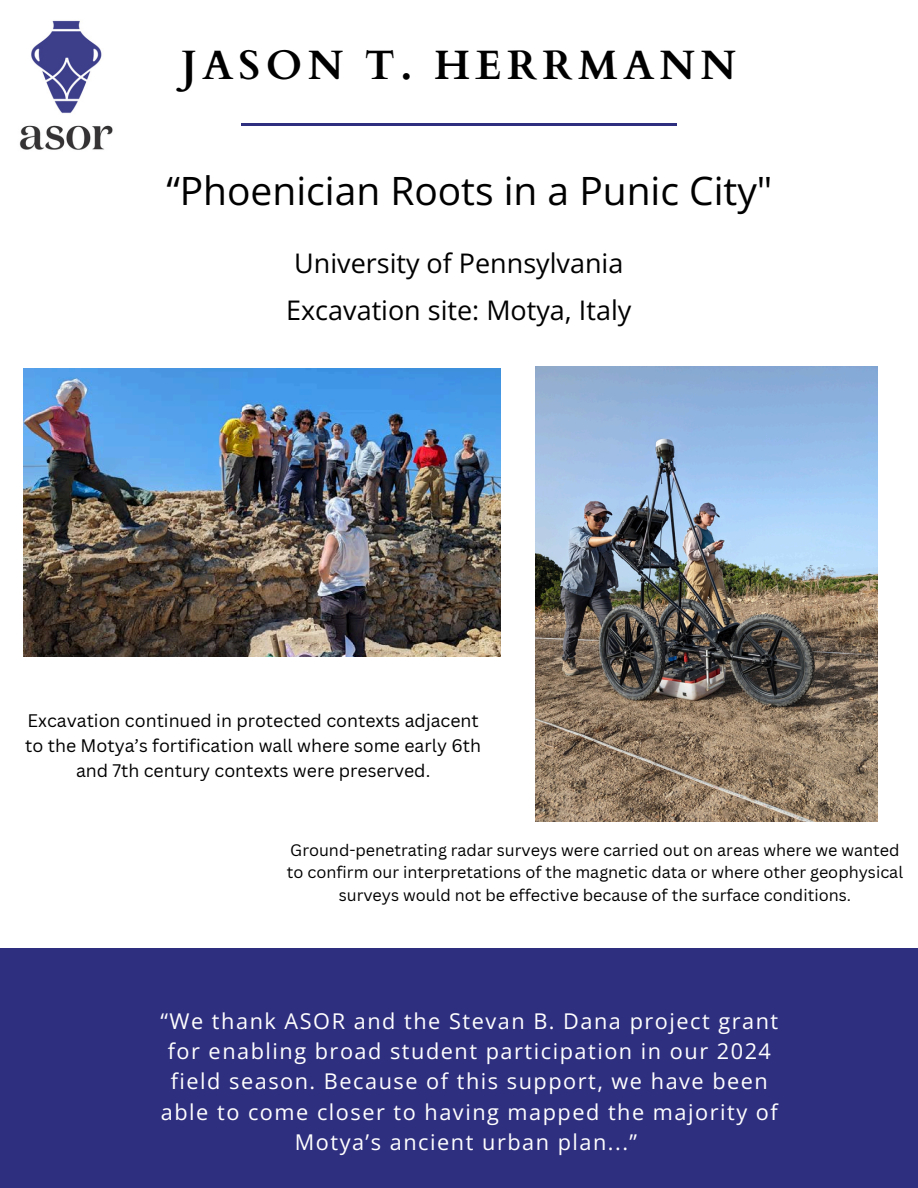
<style>
.page{position:relative;width:918px;height:1188px;background:#fff}
.page>*{position:absolute;margin:0;border:0;box-sizing:border-box;transform-origin:0 0}
.t1{font:700 41.1px "Cardo";letter-spacing:.13em;color:#000}
.t2{font:39px "Open Sans";color:#000}
.t3{font:27px/46.2px "Open Sans";color:#000}
.t4{font:21.75px/30.3px "Open Sans";letter-spacing:.07em;color:#fff;text-align:center}
.t5{font:17.7px/24.8px "Canva Sans";color:#000;text-align:center}
.t6{font:16.2px/22.5px "Canva Sans";color:#000;text-align:center}
</style>
<div class="page">
<hr style="left:241px;top:124px;width:436px;height:2px;background:#2f2f80">
<img style="left:23px;top:369px;width:477px;height:288px">
<div style="left:0;top:949px;width:918px;height:239px;background:#2f2f80"></div>
<img style="left:19px;top:20px;width:94px;height:130px">
<img style="left:536px;top:367px;width:342px;height:454px">
<h3 class="t1" style="left:181px;top:38px;width:556px">JASON T. HERRMANN</h3>
<p class="t2" style="left:166px;top:164px;width:608px">“Phoenician Roots in a Punic City"</p>
<p class="t3" style="left:286px;top:240px;width:347px">University of Pennsylvania<br>Excavation site: Motya, Italy</p>
<p class="t5" style="left:25px;top:708px;width:457px">Excavation continued in protected contexts adjacent to the Motya’s fortification wall where some early 6th and 7th century contexts were preserved.</p>
<h4 class="t6" style="left:287px;top:838px;width:618px">Ground-penetrating radar surveys were carried out on areas where we wanted to confirm our interpretations of the magnetic data or where other geophysical surveys would not be effective because of the surface conditions.</h4>
<p class="t4" style="left:160px;top:1005px;width:619px">“We thank ASOR and the Stevan B. Dana project grant for enabling broad student participation in our 2024 field season. Because of this support, we have been able to come closer to having mapped the majority of Motya’s ancient urban plan...”</p>
</div>
